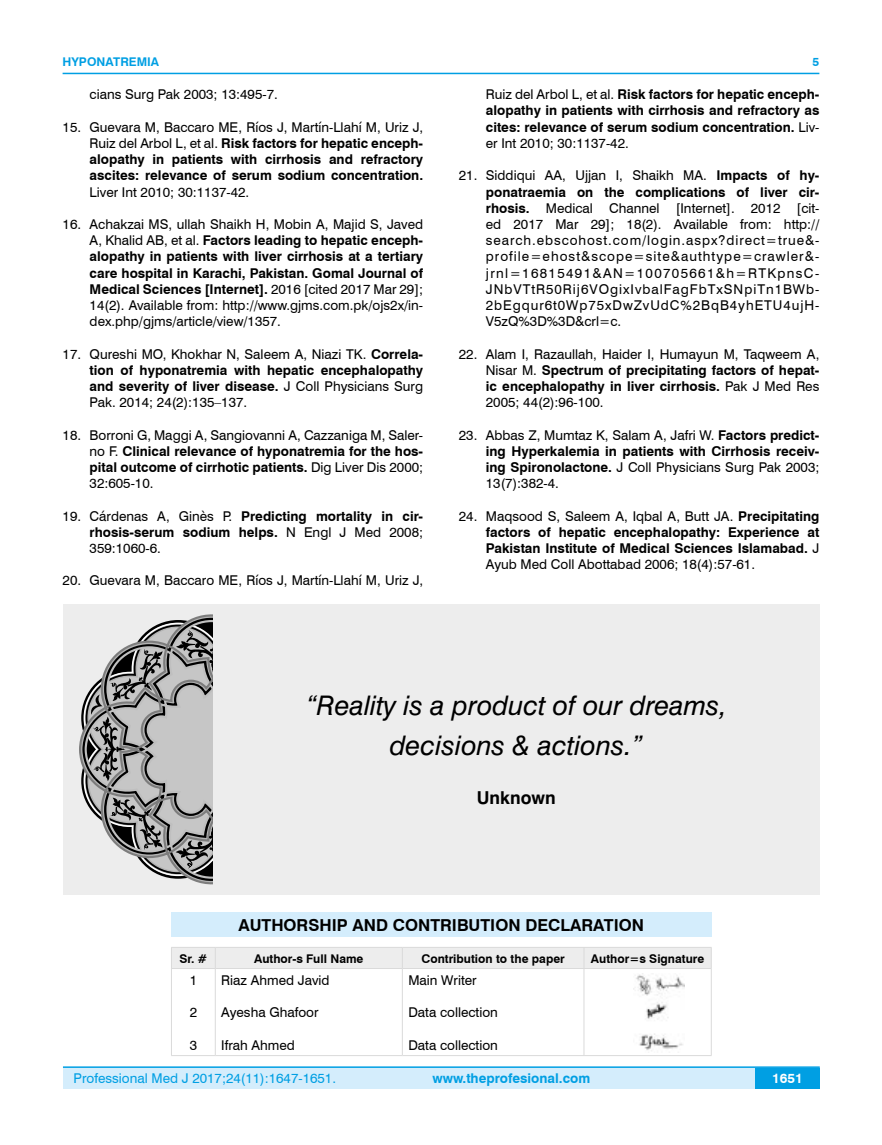
<style>
.page{position:relative;width:882px;height:1145px;background:#fff}
.page>*{position:absolute;margin:0;border:0;box-sizing:border-box;transform-origin:0 0}
.t1{font:italic 27px/40.5px "Swiss 721 BT";color:#000;text-align:center}
.t2{font:700 17.7px "Swiss 721 BT";color:#000}
.t3{font:700 16.5px "Swiss 721 BT";color:#000}
.t4{font:13.5px/16.2px "Swiss 721 BT";color:#000;text-align:justify}
.t5{font:700 13.5px/16.2px "Swiss 721 BT";color:#000;text-align:justify}
.t6{font:13.5px "Swiss 721 BT";color:#009fe3}
.t7{font:700 13.5px "Swiss 721 BT";color:#009fe3}
.t8{font:700 13.5px "Swiss 721 BT";color:#fff}
.t9{font:700 12px "Swiss 721 BT";color:#000}
.t10{font:700 12px "Swiss 721 BT";color:#009fe3}
.s1{font-weight:400}
.s2{font-weight:700}
</style>
<div class="page">
<div style="left:63px;top:1067px;width:756px;height:21px;background:#d4edfc"></div>
<hr style="left:63px;top:1066px;width:756px;height:2px;background:#009fe3">
<div style="left:754px;top:1068px;width:65px;height:20px;background:#009fe3"></div>
<hr style="left:63px;top:73px;width:756px;height:1px;background:#009fe3">
<div style="left:171px;top:912px;width:540px;height:24px;background:#d4edfc"></div>
<div style="left:171px;top:947px;width:540px;height:21px;background:#ededed"></div>
<hr style="left:171px;top:968px;width:44px;height:1px;background:#dadada">
<hr style="left:171px;top:969px;width:1px;height:86px;background:#dadada">
<hr style="left:215px;top:968px;width:187px;height:1px;background:#dadada">
<hr style="left:215px;top:969px;width:1px;height:86px;background:#dadada">
<hr style="left:402px;top:968px;width:181px;height:1px;background:#dadada">
<hr style="left:402px;top:969px;width:1px;height:86px;background:#dadada">
<hr style="left:583px;top:968px;width:128px;height:1px;background:#dadada">
<hr style="left:583px;top:969px;width:1px;height:86px;background:#dadada">
<hr style="left:710px;top:969px;width:1px;height:86px;background:#dadada">
<hr style="left:171px;top:1055px;width:44px;height:1px;background:#dadada">
<hr style="left:215px;top:1055px;width:187px;height:1px;background:#dadada">
<hr style="left:402px;top:1055px;width:181px;height:1px;background:#dadada">
<hr style="left:583px;top:1055px;width:128px;height:1px;background:#dadada">
<img style="left:633px;top:973px;width:51px;height:78px">
<div style="left:63px;top:604px;width:756px;height:290px;background:#ededed"></div>
<svg style="left:79px;top:614px;width:134px;height:271px"></svg>
<svg style="left:176px;top:630px;width:37px;height:42px;background:#7e7e7e"></svg>
<svg style="left:110px;top:797px;width:52px;height:53px;background:#777"></svg>
<svg style="left:175px;top:826px;width:38px;height:42px;background:#7f7f7f"></svg>
<svg style="left:89px;top:649px;width:73px;height:132px;background:#8e8e8e"></svg>
<p class="t10" style="left:63px;top:53px;width:98px">HYPONATREMIA</p>
<p class="t4" style="left:90px;top:86px;width:189px">cians Surg Pak 2003; 13:495-7.</p>
<p class="t5" style="left:90px;top:118px;width:335px;text-indent:-27px"><span class="s1">15. Guevara M, Baccaro ME, Ríos J, Martín-Llahí M, Uriz J, Ruiz del Arbol L, et al.</span> Risk factors for hepatic enceph&shy;alopathy in patients with cirrhosis and refractory ascites: relevance of serum sodium concentration.</p>
<p class="t4" style="left:90px;top:183px;width:161px">Liver Int 2010; 30:1137-42.</p>
<p class="t4" style="left:90px;top:215px;width:335px;text-indent:-27px">16. Achakzai MS, ullah Shaikh H, Mobin A, Majid S, Javed A, Khalid AB, et al. <span class="s2">Factors leading to hepatic enceph&shy;alopathy in patients with liver cirrhosis at a tertiary care hospital in Karachi, Pakistan. Gomal Journal of Medical Sciences [Internet].</span> 2016 [cited 2017 Mar 29]; 14(2). Available from: http://www.gjms.com.pk/ojs2x/in&shy;dex.php/gjms/article/view/1357.</p>
<p class="t4" style="left:90px;top:345px;width:335px;text-indent:-27px">17. Qureshi MO, Khokhar N, Saleem A, Niazi TK. <span class="s2">Correla&shy;tion of hyponatremia with hepatic encephalopathy and severity of liver disease.</span> J Coll Physicians Surg Pak. 2014; 24(2):135–137.</p>
<p class="t4" style="left:90px;top:426px;width:335px;text-indent:-27px">18. Borroni G, Maggi A, Sangiovanni A, Cazzaniga M, Saler&shy;no F. <span class="s2">Clinical relevance of hyponatremia for the hos&shy;pital outcome of cirrhotic patients.</span> Dig Liver Dis 2000; 32:605-10.</p>
<p class="t5" style="left:90px;top:507px;width:335px;text-indent:-27px"><span class="s1">19. Cárdenas A, Ginès P.</span> Predicting mortality in cir&shy;rhosis-serum sodium helps. <span class="s1">N Engl J Med 2008; 359:1060-6.</span></p>
<p class="t4" style="left:63px;top:572px;width:362px">20. Guevara M, Baccaro ME, Ríos J, Martín-Llahí M, Uriz J,</p>
<p class="t10" style="left:812px;top:53px;width:8px">5</p>
<p class="t5" style="left:485px;top:86px;width:335px"><span class="s1">Ruiz del Arbol L, et al.</span> Risk factors for hepatic enceph&shy;alopathy in patients with cirrhosis and refractory as cites: relevance of serum sodium concentration. <span class="s1">Liv&shy;er Int 2010; 30:1137-42.</span></p>
<p class="t4" style="left:485px;top:167px;width:335px;text-indent:-27px">21. Siddiqui AA, Ujjan I, Shaikh MA. <span class="s2">Impacts of hy&shy;ponatraemia on the complications of liver cir&shy;rhosis.</span> Medical Channel [Internet]. 2012 [cit&shy;ed 2017 Mar 29]; 18(2). Available from: http:// search.ebscohost.com/login.aspx?direct=true&amp;- profile=ehost&amp;scope=site&amp;authtype=crawler&amp;- jrnl=16815491&amp;AN=100705661&amp;h=RTKpnsC-JNbVTtR50Rij6VOgixIvbalFagFbTxSNpiTn1BWb-2bEgqur6t0Wp75xDwZvUdC%2BqB4yhETU4ujH-V5zQ%3D%3D&amp;crl=c.</p>
<p class="t4" style="left:485px;top:345px;width:335px;text-indent:-27px">22. Alam I, Razaullah, Haider I, Humayun M, Taqweem A, Nisar M. <span class="s2">Spectrum of precipitating factors of hepat&shy;ic encephalopathy in liver cirrhosis.</span> Pak J Med Res 2005; 44(2):96-100.</p>
<p class="t5" style="left:485px;top:426px;width:335px;text-indent:-27px"><span class="s1">23. Abbas Z, Mumtaz K, Salam A, Jafri W.</span> Factors predict&shy;ing Hyperkalemia in patients with Cirrhosis receiv&shy;ing Spironolactone. <span class="s1">J Coll Physicians Surg Pak 2003; 13(7):382-4.</span></p>
<p class="t5" style="left:485px;top:507px;width:335px;text-indent:-27px"><span class="s1">24. Maqsood S, Saleem A, Iqbal A, Butt JA.</span> Precipitating factors of hepatic encephalopathy: Experience at Pakistan Institute of Medical Sciences Islamabad. <span class="s1">J Ayub Med Coll Abottabad 2006; 18(4):57-61.</span></p>
<h1 class="t1" style="left:305px;top:684px;width:422px">“Reality is a product of our dreams, decisions &amp; actions.”</h1>
<h2 class="t2" style="left:476px;top:785px;width:80px">Unknown</h2>
<p class="t3" style="left:238px;top:913px;width:406px">AUTHORSHIP AND CONTRIBUTION DECLARATION</p>
<p class="t9" style="left:179px;top:950px;width:29px">Sr. #</p>
<p class="t9" style="left:254px;top:950px;width:111px">Author-s Full Name</p>
<p class="t9" style="left:421px;top:950px;width:145px">Contribution to the paper</p>
<p class="t9" style="left:590px;top:950px;width:115px">Author=s Signature</p>
<p class="t4" style="left:189px;top:971px;width:9px">1</p>
<p class="t4" style="left:189px;top:1003px;width:9px">2</p>
<p class="t4" style="left:189px;top:1036px;width:9px">3</p>
<p class="t4" style="left:221px;top:971px;width:110px">Riaz Ahmed Javid</p>
<p class="t4" style="left:221px;top:1003px;width:99px">Ayesha Ghafoor</p>
<p class="t4" style="left:221px;top:1036px;width:75px">Ifrah Ahmed</p>
<p class="t4" style="left:408px;top:971px;width:70px">Main Writer</p>
<p class="t4" style="left:408px;top:1003px;width:91px">Data collection</p>
<p class="t4" style="left:408px;top:1036px;width:91px">Data collection</p>
<p class="t6" style="left:74px;top:1069px;width:264px">Professional Med J 2017;24(11):1647-1651.</p>
<p class="t7" style="left:432px;top:1069px;width:159px">www.theprofesional.com</p>
<p class="t8" style="left:771px;top:1069px;width:32px">1651</p>
</div>
